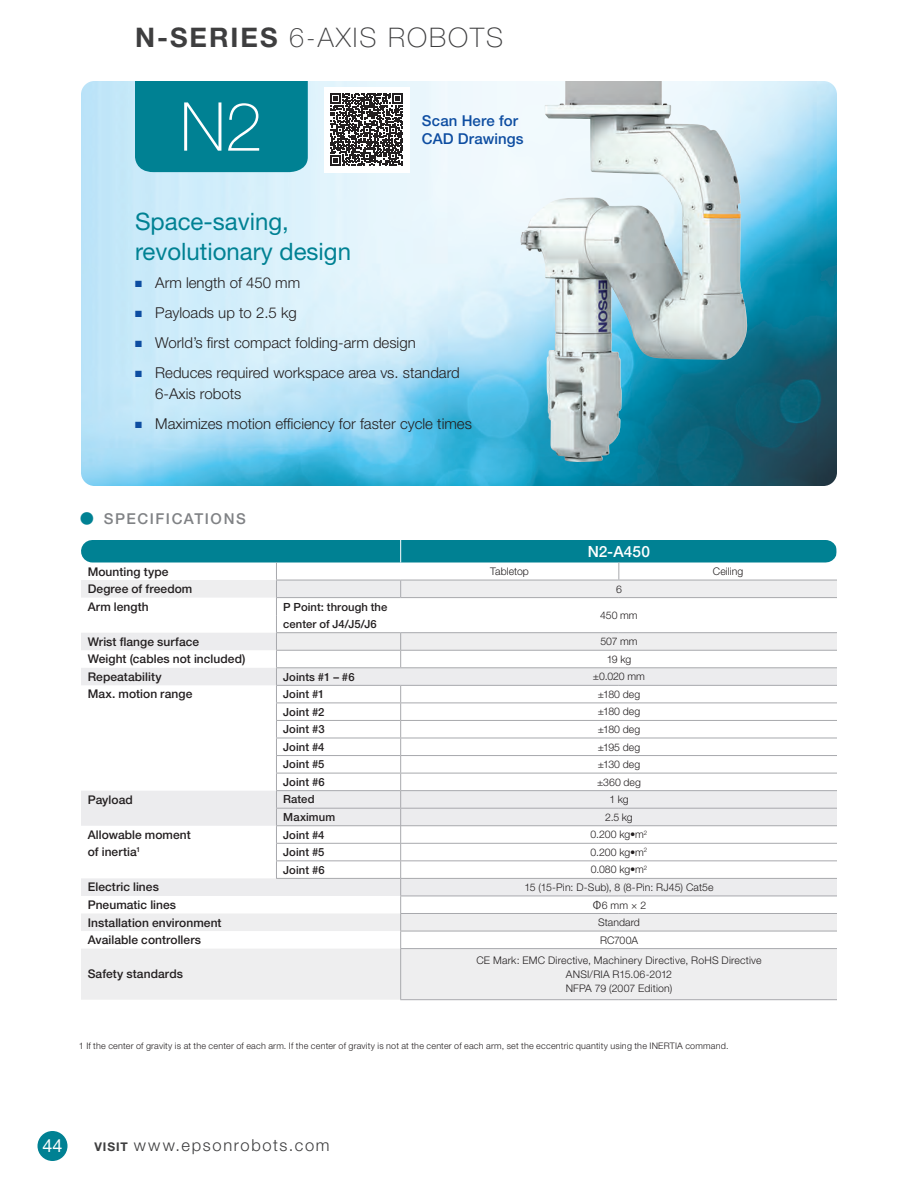
<style>
.page{position:relative;width:918px;height:1188px;background:#fff}
.page>*{position:absolute;margin:0;border:0;box-sizing:border-box;transform-origin:0 0}
.t1{font:100 67.5px "Helvetica Neue LT Std";color:#fff}
.t2{font:100 27px "Helvetica Neue LT Std";letter-spacing:.075em;color:#3e3e3f}
.t3{font:24px/30px "Helvetica Neue LT Std";color:#008193}
.t4{font:18px "Helvetica Neue LT Std";color:#fff}
.t5{font:300 16.5px "Helvetica Neue LT Std";letter-spacing:.1em;color:#3e3e3f}
.t6{font:500 15.45px "Helvetica Neue LT Std";letter-spacing:.01em;color:#fff}
.t7{font:300 15px/21px "Helvetica Neue LT Std";color:#231f20}
.t8{font:500 15px/18px "Helvetica Neue LT Std";letter-spacing:.01em;color:#0d4da1}
.t9{font:500 15px "Helvetica Neue LT Std";letter-spacing:.105em;color:#808285}
.t10{font:500 12px "Helvetica Neue LT Std";letter-spacing:.005em;color:#231f20}
.t11{font:500 11.25px "Helvetica Neue LT Std";letter-spacing:.005em;color:#231f20}
.t12{font:300 10.5px/13.8px "Helvetica Neue LT Std";letter-spacing:.01em;color:#231f20;text-align:center}
.t13{font:300 9px "Helvetica Neue LT Std";letter-spacing:.025em;color:#231f20}
.s1{font-weight:700}
.s2{color:#0d4da1}
.s3{font-size:35.25px;color:#008193}
.s4{font-family:"Koz Go Pro";font-weight:400}
.s5{font-weight:700;font-size:12px}
</style>
<div class="page">
<img style="left:81px;top:81px;width:756px;height:405px">
<div style="left:135px;top:81px;width:173px;height:91px;background:#008193"></div>
<img style="left:521px;top:81px;width:227px;height:381px">
<div style="left:81px;top:949px;width:756px;height:51px;background:#eeeeef"></div>
<svg style="left:81px;top:540px;width:756px;height:408px"></svg>
<hr style="left:619px;top:931px;width:218px;height:1px;background:#a8a9ad">
<hr style="left:400px;top:948px;width:219px;height:1px;background:#a8a9ad">
<hr style="left:400px;top:949px;width:1px;height:50px;background:#a8a9ad">
<hr style="left:619px;top:948px;width:218px;height:1px;background:#a8a9ad">
<hr style="left:400px;top:999px;width:219px;height:1px;background:#a8a9ad">
<hr style="left:619px;top:999px;width:218px;height:1px;background:#a8a9ad">
<div style="left:324px;top:87px;width:85px;height:85px;background:#fff"></div>
<svg style="left:330px;top:93px;width:73px;height:73px"></svg>
<div style="left:38px;top:1131px;width:30px;height:30px;background:#008193;border-radius:50%"></div>
<h2 class="t2" style="left:135px;top:22px;width:370px"><span class="s1">N-SERIES</span> 6-AXIS ROBOTS</h2>
<h1 class="t1" style="left:180px;top:88px;width:84px">N2</h1>
<h3 class="t8" style="left:422px;top:111px;width:103px">Scan Here for<br>CAD Drawings</h3>
<h3 class="t3" style="left:135px;top:207px;width:218px">Space-saving, revolutionary design</h3>
<h3 class="t7" style="left:135px;top:272px;width:167px"><span class="s2">■</span> Arm length of 450 mm</h3>
<h3 class="t7" style="left:135px;top:302px;width:163px"><span class="s2">■</span> Payloads up to 2.5 kg</h3>
<h3 class="t7" style="left:135px;top:332px;width:282px"><span class="s2">■</span> World’s first compact folding-arm design</h3>
<h3 class="t7" style="left:155px;top:362px;width:306px;text-indent:-20px"><span class="s2">■</span> Reduces required workspace area vs. standard<br>6-Axis robots</h3>
<h3 class="t7" style="left:135px;top:413px;width:338px"><span class="s2">■</span> Maximizes motion efficiency for faster cycle times</h3>
<h3 class="t9" style="left:78px;top:509px;width:169px"><span class="s3">•</span> SPECIFICATIONS</h3>
<h3 class="t6" style="left:588px;top:542px;width:64px">N2-A450</h3>
<p class="t10" style="left:88px;top:564px;width:82px">Mounting type</p>
<p class="t12" style="left:490px;top:564px;width:40px">Tabletop</p>
<p class="t12" style="left:713px;top:564px;width:32px">Ceiling</p>
<p class="t10" style="left:88px;top:582px;width:106px">Degree of freedom</p>
<p class="t12" style="left:616px;top:582px;width:7px">6</p>
<p class="t10" style="left:88px;top:599px;width:62px">Arm length</p>
<p class="t11" style="left:283px;top:600px;width:106px">P Point: through the</p>
<p class="t12" style="left:600px;top:608px;width:39px">450 mm</p>
<p class="t11" style="left:283px;top:617px;width:95px">center of J4/J5/J6</p>
<p class="t10" style="left:88px;top:634px;width:113px">Wrist flange surface</p>
<p class="t12" style="left:600px;top:634px;width:39px">507 mm</p>
<p class="t10" style="left:88px;top:652px;width:159px">Weight (cables not included)</p>
<p class="t12" style="left:607px;top:652px;width:26px">19 kg</p>
<p class="t10" style="left:88px;top:669px;width:75px">Repeatability</p>
<p class="t11" style="left:283px;top:670px;width:73px">Joints #1 – #6</p>
<p class="t12" style="left:593px;top:669px;width:54px">±0.020 mm</p>
<p class="t10" style="left:88px;top:687px;width:106px">Max. motion range</p>
<p class="t11" style="left:283px;top:687px;width:43px">Joint #1</p>
<p class="t12" style="left:598px;top:687px;width:44px">±180 deg</p>
<p class="t11" style="left:283px;top:705px;width:43px">Joint #2</p>
<p class="t12" style="left:598px;top:705px;width:44px">±180 deg</p>
<p class="t11" style="left:283px;top:723px;width:43px">Joint #3</p>
<p class="t12" style="left:598px;top:722px;width:44px">±180 deg</p>
<p class="t11" style="left:283px;top:740px;width:43px">Joint #4</p>
<p class="t12" style="left:598px;top:740px;width:44px">±195 deg</p>
<p class="t11" style="left:283px;top:758px;width:43px">Joint #5</p>
<p class="t12" style="left:598px;top:757px;width:44px">±130 deg</p>
<p class="t11" style="left:283px;top:775px;width:43px">Joint #6</p>
<p class="t12" style="left:597px;top:775px;width:45px">±360 deg</p>
<p class="t10" style="left:88px;top:792px;width:47px">Payload</p>
<p class="t11" style="left:283px;top:793px;width:33px">Rated</p>
<p class="t12" style="left:609px;top:792px;width:21px">1 kg</p>
<p class="t11" style="left:283px;top:810px;width:53px">Maximum</p>
<p class="t12" style="left:605px;top:810px;width:29px">2.5 kg</p>
<p class="t10" style="left:88px;top:827px;width:105px">Allowable moment</p>
<p class="t11" style="left:283px;top:828px;width:43px">Joint #4</p>
<p class="t12" style="left:591px;top:827px;width:58px">0.200 kg•m<sup>2</sup></p>
<p class="t10" style="left:88px;top:845px;width:54px">of inertia<sup>1</sup></p>
<p class="t11" style="left:283px;top:845px;width:43px">Joint #5</p>
<p class="t12" style="left:591px;top:845px;width:58px">0.200 kg•m<sup>2</sup></p>
<p class="t11" style="left:283px;top:863px;width:43px">Joint #6</p>
<p class="t12" style="left:591px;top:863px;width:58px">0.080 kg•m<sup>2</sup></p>
<p class="t10" style="left:88px;top:880px;width:73px">Electric lines</p>
<p class="t12" style="left:524px;top:880px;width:191px">15 (15-Pin: D-Sub), 8 (8-Pin: RJ45) Cat5e</p>
<p class="t10" style="left:88px;top:898px;width:90px">Pneumatic lines</p>
<p class="t12" style="left:592px;top:898px;width:56px"><span class="s4">Φ</span>6 mm × 2</p>
<p class="t10" style="left:88px;top:915px;width:135px">Installation environment</p>
<p class="t12" style="left:598px;top:915px;width:43px">Standard</p>
<p class="t10" style="left:88px;top:933px;width:115px">Available controllers</p>
<p class="t12" style="left:600px;top:933px;width:39px">RC700A</p>
<p class="t10" style="left:88px;top:967px;width:97px">Safety standards</p>
<p class="t12" style="left:476px;top:953px;width:287px">CE Mark: EMC Directive, Machinery Directive, RoHS Directive<br>ANSI/RIA R15.06-2012<br>NFPA 79 (2007 Edition)</p>
<p class="t13" style="left:79px;top:1040px;width:651px">1 If the center of gravity is at the center of each arm. If the center of gravity is not at the center of each arm, set the eccentric quantity using the INERTIA command.</p>
<h3 class="t4" style="left:42px;top:1135px;width:22px">44</h3>
<h3 class="t5" style="left:94px;top:1135px;width:237px"><span class="s5">VISIT</span> www.epsonrobots.com</h3>
</div>
